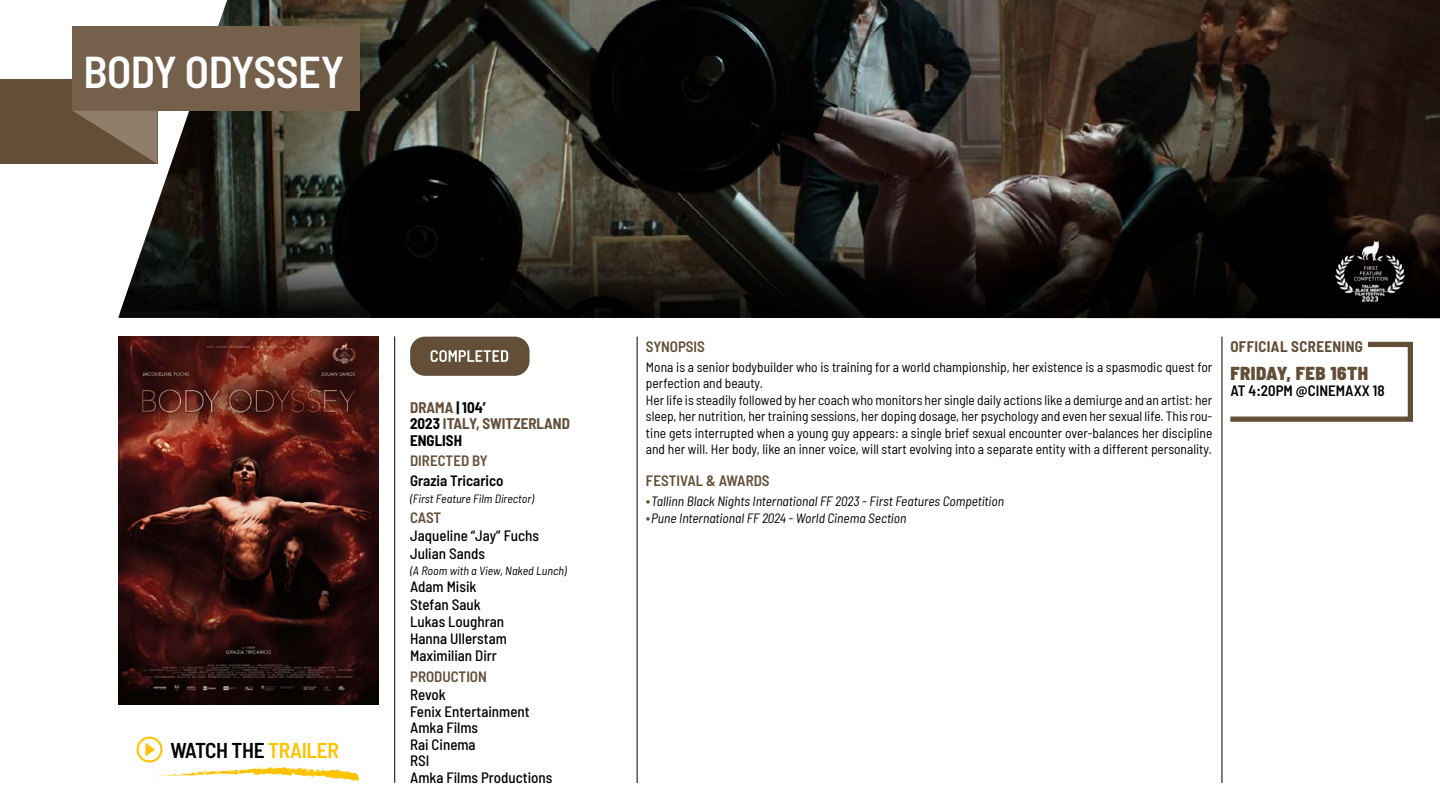
<style>
.page{position:relative;width:1440px;height:810px;background:#fff}
.page>*{position:absolute;margin:0;border:0;box-sizing:border-box;transform-origin:0 0}
.t1{font:600 semi-condensed 44.55px "Barlow";letter-spacing:-.01em;color:#fff}
.t2{font:600 semi-condensed 21.45px "Barlow";letter-spacing:-.02em;color:#000}
.t3{font:900 semi-condensed 18.75px "Barlow";letter-spacing:.025em;color:#634f38}
.t4{font:500 semi-condensed 15px/17.2px "Barlow";color:#000}
.t5{font:600 semi-condensed 15px "Barlow";color:#634f38}
.t6{font:700 semi-condensed 15px/16.5px "Barlow";color:#634f38}
.t7{font:600 semi-condensed 15px "Barlow";color:#020203}
.t8{font:700 semi-condensed 15px "Barlow";letter-spacing:.025em;color:#634f38}
.t9{font:600 semi-condensed 15px "Barlow";color:#000}
.t10{font:semi-condensed 13.5px/16.5px "Barlow";color:#000}
.t11{font:italic semi-condensed 13.5px "Barlow";color:#000}
.t12{font:italic semi-condensed 12px "Barlow";color:#000}
.s1{color:#fdc300}
.s2{color:#000}
.s3{font-style:normal;font-size:15px;color:#634f38}
</style>
<div class="page">
<hr style="left:395px;top:336px;width:1px;height:447px;background:#000">
<hr style="left:637px;top:337px;width:1px;height:446px;background:#000">
<hr style="left:1222px;top:337px;width:1px;height:446px;background:#000">
<img style="left:157px;top:0;width:1283px;height:120px">
<div style="left:0;top:79px;width:157px;height:85px;background:#634f38"></div>
<div style="left:73px;top:26px;width:287px;height:85px;background:#74604b"></div>
<svg style="left:73px;top:111px;width:84px;height:28px"></svg>
<div style="left:410px;top:337px;width:120px;height:39px;background:#634f38;border-radius:15px"></div>
<svg style="left:431px;top:350px;width:77px;height:12px"></svg>
<svg style="left:146px;top:766px;width:214px;height:17px"></svg>
<div style="left:137px;top:737px;width:25px;height:25px;border:2px solid #fdc300;border-radius:50%"></div>
<svg style="left:145px;top:743px;width:10px;height:13px"></svg>
<svg style="left:1230px;top:341px;width:183px;height:81px"></svg>
<img style="left:119px;top:337px;width:260px;height:368px">
<img style="left:118px;top:120px;width:1322px;height:198px">
<img style="left:1327px;top:239px;width:86px;height:64px">
<h1 class="t1" style="left:84px;top:45px;width:262px">BODY ODYSSEY</h1>
<h2 class="t2" style="left:171px;top:737px;width:170px">WATCH THE <span class="s1">TRAILER</span></h2>
<p class="t6" style="left:410px;top:398px;width:161px">DRAMA <span class="s2">| 104’<br>2023</span> ITALY, SWITZERLAND<br><span class="s2">ENGLISH</span></p>
<p class="t5" style="left:410px;top:451px;width:79px">DIRECTED BY</p>
<p class="t9" style="left:410px;top:471px;width:95px">Grazia Tricarico</p>
<p class="t12" style="left:410px;top:491px;width:125px">(First Feature Film Director)</p>
<p class="t5" style="left:410px;top:508px;width:33px">CAST</p>
<p class="t4" style="left:410px;top:527px;width:130px">Jaqueline “Jay” Fuchs<br>Julian Sands</p>
<p class="t12" style="left:410px;top:563px;width:158px">(A Room with a View, Naked Lunch)</p>
<p class="t4" style="left:410px;top:578px;width:98px">Adam Misik<br>Stefan Sauk<br>Lukas Loughran<br>Hanna Ullerstam<br>Maximilian Dirr</p>
<p class="t5" style="left:410px;top:667px;width:78px">PRODUCTION</p>
<p class="t4" style="left:410px;top:686px;width:144px;line-height:16.5px">Revok<br>Fenix Entertainment<br>Amka Films<br>Rai Cinema<br>RSI<br>Amka Films Productions</p>
<p class="t5" style="left:646px;top:337px;width:61px">SYNOPSIS</p>
<p class="t10" style="left:646px;top:358px;width:568px">Mona is a senior bodybuilder who is training for a world championship, her existence is a spasmodic quest for perfection and beauty.<br>Her life is steadily followed by her coach who monitors her single daily actions like a demiurge and an artist: her sleep, her nutrition, her training sessions, her doping dosage, her psychology and even her sexual life. This rou&shy;tine gets interrupted when a young guy appears: a single brief sexual encounter over-balances her discipline and her will. Her body, like an inner voice, will start evolving into a separate entity with a different personality.</p>
<p class="t5" style="left:646px;top:471px;width:125px">FESTIVAL &amp; AWARDS</p>
<p class="t11" style="left:646px;top:493px;width:360px"><span class="s3">•</span>Tallinn Black Nights International FF 2023 - First Features Competition</p>
<p class="t11" style="left:646px;top:509px;width:262px"><span class="s3">•</span>Pune International FF 2024 - World Cinema Section</p>
<p class="t8" style="left:1230px;top:335px;width:134px">OFFICIAL SCREENING</p>
<h3 class="t3" style="left:1230px;top:360px;width:139px">FRIDAY, FEB 16TH</h3>
<p class="t7" style="left:1230px;top:381px;width:156px">AT 4:20PM @CINEMAXX 18</p>
</div>
